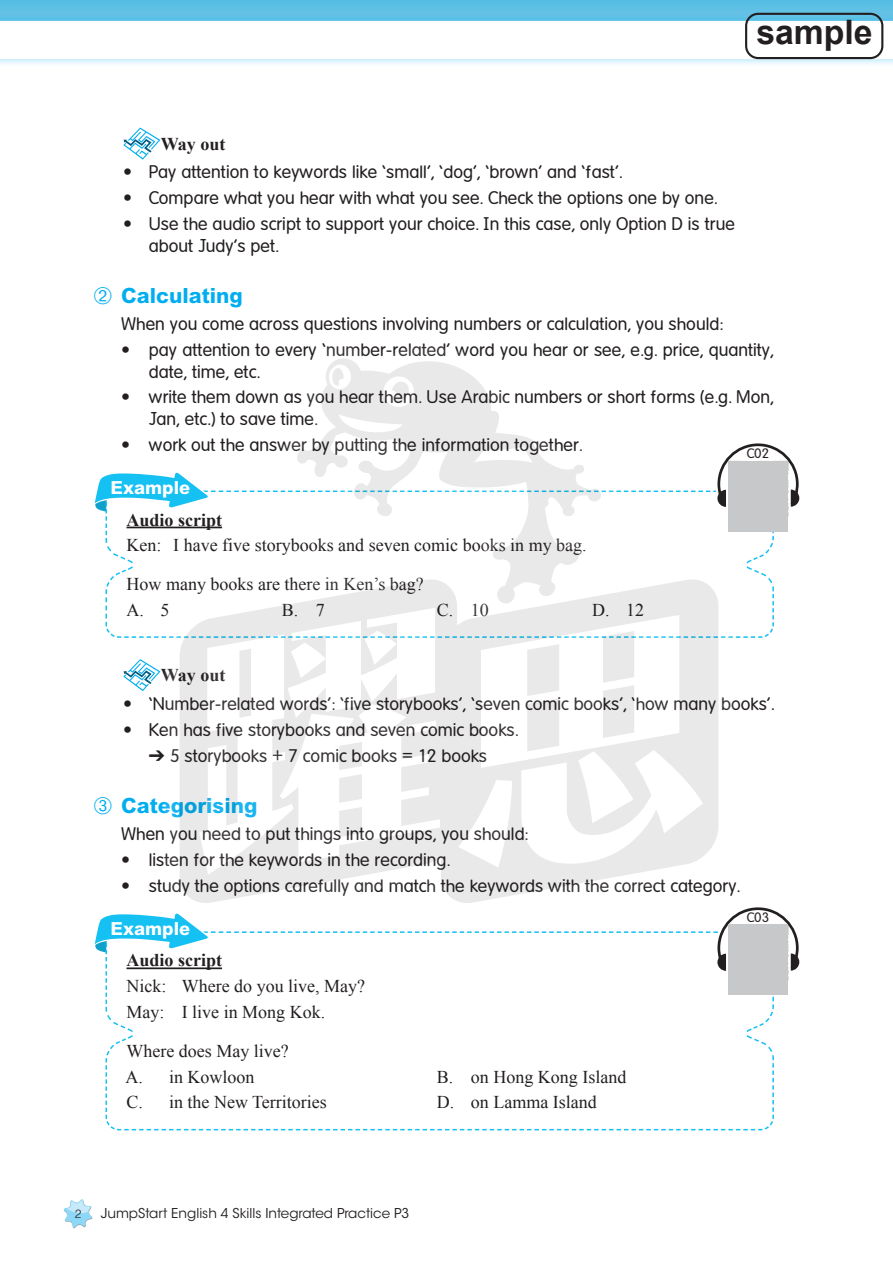
<style>
.page{position:relative;width:893px;height:1263px;background:#fff}
.page>*{position:absolute;margin:0;border:0;box-sizing:border-box;transform-origin:0 0}
.t1{font:700 33.75px "Arial";color:#231f20}
.t2{font:800 21px "M Hei HK";color:#00aeef}
.t3{font:300 18px/21.6px "EPHVAG Round";color:#231f20}
.t4{font:18px/25.8px "Times New Roman";color:#231f20}
.t5{font:700 18px "Times New Roman";color:#231f20}
.t6{font:800 18px "M Hei HK";color:#fff}
.t7{font:13.5px "ITC Avant Garde Std";color:#231f20}
.t8{font:300 13.5px "EPHVAG Round";color:#231f20}
.t9{font:300 12px "Helvetica LT Std";color:#231f20}
.s1{font-family:"Number Fonts";font-weight:400;font-size:24px}
</style>
<div class="page">
<svg style="left:0;top:0;width:893px;height:13px;background:#5bbee3"></svg>
<div style="left:0;top:13px;width:893px;height:54px;background:#00aeef;opacity:.5"></div>
<svg style="left:0;top:21px;width:893px;height:38px"></svg>
<svg style="left:63px;top:1199px;width:30px;height:30px"></svg>
<svg style="left:123px;top:128px;width:37px;height:32px"></svg>
<svg style="left:105px;top:490px;width:669px;height:148px"></svg>
<svg style="left:94px;top:472px;width:176px;height:65px"></svg>
<hr style="left:126px;top:527px;width:96px;height:1px;background:#231f20">
<svg style="left:123px;top:659px;width:37px;height:32px"></svg>
<svg style="left:105px;top:931px;width:669px;height:200px"></svg>
<svg style="left:94px;top:914px;width:176px;height:91px"></svg>
<hr style="left:126px;top:967px;width:96px;height:2px;background:#231f20">
<svg style="left:279px;top:907px;width:521px;height:94px"></svg>
<div style="left:745px;top:13px;width:138px;height:46px;border:2px solid #231f20;border-radius:12px"></div>
<div style="left:729px;top:924px;width:59px;height:70px;background:#c7c8ca"></div>
<svg style="left:282px;top:533px;width:334px;height:31px"></svg>
<svg style="left:164px;top:564px;width:569px;height:354px"></svg>
<svg style="left:296px;top:358px;width:307px;height:219px"></svg>
<svg style="left:279px;top:363px;width:521px;height:170px"></svg>
<svg style="left:180px;top:577px;width:261px;height:329px"></svg>
<svg style="left:441px;top:577px;width:277px;height:329px;fill:#e9e9e9"></svg>
<svg style="left:199px;top:608px;width:241px;height:267px"></svg>
<svg style="left:458px;top:615px;width:245px;height:252px;fill:#ededed"></svg>
<h1 class="t1" style="left:756px;top:10px;width:118px">sample</h1>
<p class="t5" style="left:161px;top:131px;width:66px">Way out</p>
<p class="t3" style="left:123px;top:161px;width:501px">• Pay attention to keywords like ‘small’, ‘dog’, ‘brown’ and ‘fast’.</p>
<p class="t3" style="left:123px;top:187px;width:596px">• Compare what you hear with what you see. Check the options one by one.</p>
<p class="t3" style="left:149px;top:213px;width:588px;text-indent:-26px">• Use the audio script to support your choice. In this case, only Option D is true about Judy’s pet.</p>
<p class="t2" style="left:94px;top:282px;width:151px"><span class="s1">B</span> Calculating</p>
<p class="t3" style="left:121px;top:313px;width:604px">When you come across questions involving numbers or calculation, you should:</p>
<p class="t3" style="left:149px;top:339px;width:627px;text-indent:-28px">• pay attention to every ‘number-related’ word you hear or see, e.g. price, quantity, date, time, etc.</p>
<p class="t3" style="left:149px;top:386px;width:627px;text-indent:-28px">• write them down as you hear them. Use Arabic numbers or short forms (e.g. Mon,<br>Jan, etc.) to save time.</p>
<p class="t3" style="left:121px;top:434px;width:463px">• work out the answer by putting the information together.</p>
<p class="t6" style="left:110px;top:476px;width:81px">Example</p>
<p class="t5" style="left:126px;top:507px;width:97px">Audio script</p>
<p class="t4" style="left:126px;top:526px;width:462px;line-height:38.5px">Ken: I have five storybooks and seven comic books in my bag.<br>How many books are there in Ken’s bag?</p>
<p class="t4" style="left:126px;top:597px;width:45px">A. 5</p>
<p class="t4" style="left:282px;top:597px;width:45px">B. 7</p>
<p class="t4" style="left:437px;top:597px;width:54px">C. 10</p>
<p class="t4" style="left:592px;top:597px;width:54px">D. 12</p>
<p class="t8" style="left:747px;top:446px;width:24px">C02</p>
<p class="t5" style="left:161px;top:663px;width:66px">Way out</p>
<p class="t3" style="left:123px;top:693px;width:653px">• ‘Number-related words’: ‘five storybooks’, ‘seven comic books’, ‘how many books’.</p>
<p class="t3" style="left:123px;top:719px;width:397px">• Ken has five storybooks and seven comic books.</p>
<p class="t3" style="left:149px;top:744px;width:340px">➔ 5 storybooks + 7 comic books = 12 books</p>
<p class="t2" style="left:94px;top:791px;width:165px"><span class="s1">C</span> Categorising</p>
<p class="t3" style="left:121px;top:823px;width:409px">When you need to put things into groups, you should:</p>
<p class="t3" style="left:121px;top:849px;width:331px">• listen for the keywords in the recording.</p>
<p class="t3" style="left:121px;top:875px;width:621px">• study the options carefully and match the keywords with the correct category.</p>
<p class="t6" style="left:110px;top:916px;width:81px">Example</p>
<p class="t5" style="left:126px;top:948px;width:97px">Audio script</p>
<p class="t4" style="left:126px;top:973px;width:240px">Nick: Where do you live, May?<br>May: I live in Mong Kok.</p>
<p class="t4" style="left:126px;top:1037px;width:165px">Where does May live?<br>A. in Kowloon</p>
<p class="t8" style="left:747px;top:910px;width:24px">C03</p>
<p class="t4" style="left:437px;top:1063px;width:191px">B. on Hong Kong Island</p>
<p class="t4" style="left:126px;top:1089px;width:202px">C. in the New Territories</p>
<p class="t4" style="left:437px;top:1089px;width:162px">D. on Lamma Island</p>
<p class="t9" style="left:75px;top:1206px;width:8px">2</p>
<p class="t7" style="left:101px;top:1205px;width:310px">JumpStart English 4 Skills Integrated Practice P3</p>
</div>
